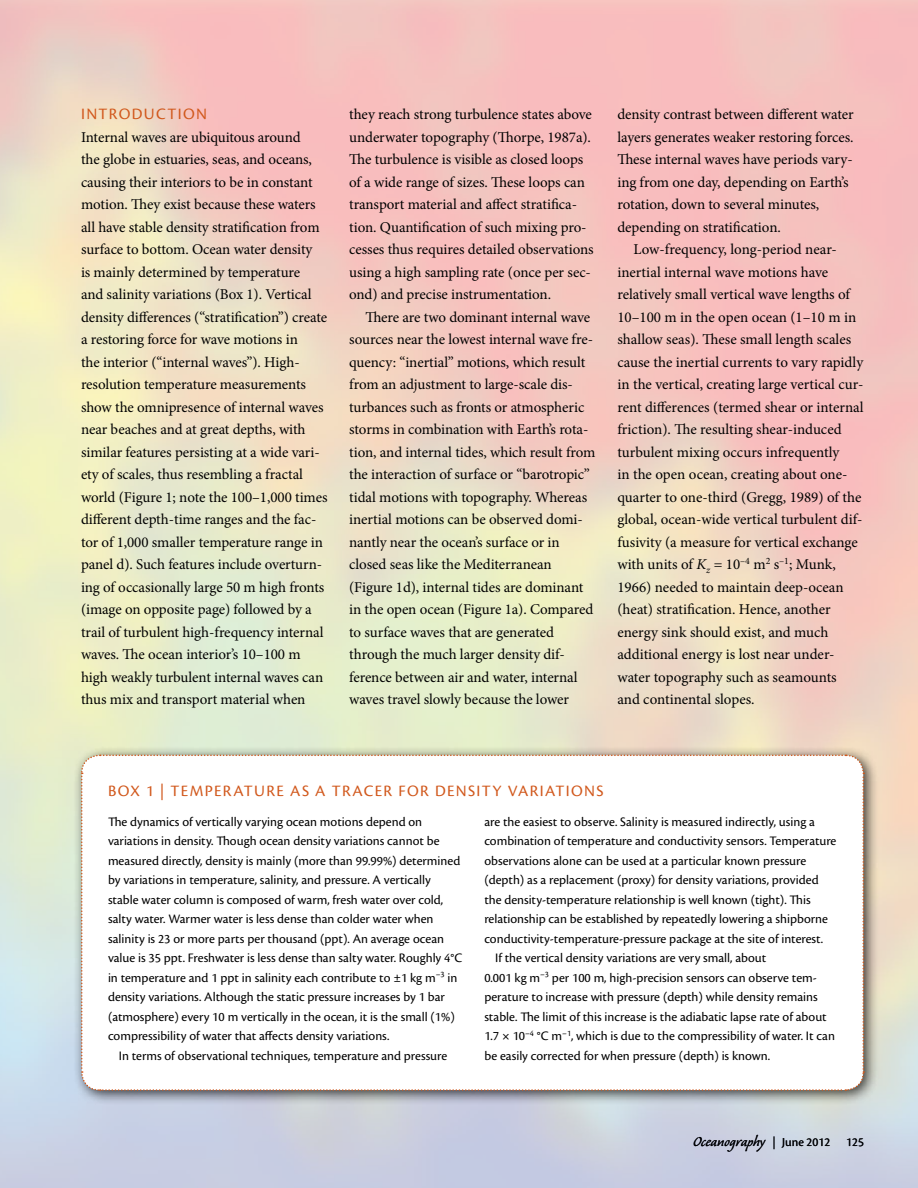
<style>
.page{position:relative;width:918px;height:1188px;background:#fff}
.page>*{position:absolute;margin:0;border:0;box-sizing:border-box;transform-origin:0 0}
.t1{font:18px "Caliban";color:#000}
.t2{font:16.5px "Cronos Pro";letter-spacing:.08em;color:#d1581c}
.t3{font:15px/22.5px "Minion Pro";letter-spacing:-.005em;color:#000}
.t4{font:13.5px/19.5px "Cronos Pro";color:#000}
.t5{font:12.75px "Cronos Pro";color:#000}
.s1{font-style:italic}
.s2{font-family:"Minion Pro";font-size:12.75px}
.s3{font-family:"Cronos Pro";font-size:12.75px}
</style>
<div class="page">
<div style="left:72px;top:745px;width:808px;height:361px;background:#000;opacity:.75"></div>
<svg style="left:80px;top:754px;width:785px;height:338px"></svg>
<p class="t2" style="left:81px;top:105px;width:51px">INTRODUCT</p>
<p class="t2" style="left:178px;top:105px;width:31px">ION</p>
<p class="t3" style="left:81px;top:126px;width:248px">Internal waves are ubiquitous around<br>the globe in estuaries, seas, and oceans, causing their interiors to be in constant motion. They exist because these waters all have stable density stratification from surface to bottom. Ocean water density<br>is mainly determined by temperature<br>and salinity variations (Box 1). Vertical density differences (“stratification”) create a restoring force for wave motions in<br>the interior (“internal waves”). High&shy;resolution temperature measurements show the omnipresence of internal waves near beaches and at great depths, with similar features persisting at a wide vari&shy;ety of scales, thus resembling a fractal world (Figure 1; note the 100–1,000 times different depth-time ranges and the fac&shy;tor of 1,000 smaller temperature range in panel d). Such features include overturn&shy;ing of occasionally large 50 m high fronts (image on opposite page) followed by a trail of turbulent high-frequency internal waves. The ocean interior’s 10–100 m high weakly turbulent internal waves can thus mix and transport material when</p>
<p class="t3" style="left:349px;top:103px;width:246px">they reach strong turbulence states above underwater topography (Thorpe, 1987a).<br>The turbulence is visible as closed loops of a wide range of sizes. These loops can transport material and affect stratifica&shy;tion. Quantification of such mixing pro&shy;cesses thus requires detailed observations using a high sampling rate (once per sec&shy;ond) and precise instrumentation.</p>
<p class="t3" style="left:349px;top:306px;width:248px;text-indent:16px">There are two dominant internal wave sources near the lowest internal wave fre&shy;quency: “inertial” motions, which result from an adjustment to large-scale dis&shy;turbances such as fronts or atmospheric storms in combination with Earth’s rota&shy;tion, and internal tides, which result from the interaction of surface or “barotropic” tidal motions with topography. Whereas inertial motions can be observed domi&shy;nantly near the ocean’s surface or in closed seas like the Mediterranean (Figure 1d), internal tides are dominant in the open ocean (Figure 1a). Compared to surface waves that are generated through the much larger density dif&shy;ference between air and water, internal waves travel slowly because the lower</p>
<p class="t3" style="left:617px;top:103px;width:238px">density contrast between different water layers generates weaker restoring forces.<br>These internal waves have periods vary&shy;ing from one day, depending on Earth’s rotation, down to several minutes, depending on stratification.</p>
<p class="t3" style="left:617px;top:238px;width:248px;text-indent:16px">Low-frequency, long-period near&shy;inertial internal wave motions have relatively small vertical wave lengths of 10–100 m in the open ocean (1–10 m in shallow seas). These small length scales cause the inertial currents to vary rapidly in the vertical, creating large vertical cur&shy;rent differences (termed shear or internal friction). The resulting shear-induced turbulent mixing occurs infrequently<br>in the open ocean, creating about one&shy;quarter to one-third (Gregg, 1989) of the global, ocean-wide vertical turbulent dif&shy;fusivity (a measure for vertical exchange with units of <span class="s1">K</span><sub>z</sub> = 10<sup>–4</sup> m<sup>2</sup> s<sup>–1</sup>; Munk, 1966) needed to maintain deep-ocean (heat) stratification. Hence, another energy sink should exist, and much additional energy is lost near under&shy;water topography such as seamounts<br>and continental slopes.</p>
<p class="t2" style="left:108px;top:781px;width:137px">BOX 1 | TEMPERATU</p>
<p class="t2" style="left:266px;top:781px;width:338px">RE AS A TRACER FOR DENSITY VARIATIONS</p>
<p class="t4" style="left:108px;top:812px;width:355px">The dynamics of vertically varying ocean motions depend on variations in density. Though ocean density variations cannot be measured directly, density is mainly (more than 99.99%) determined by variations in temperature, salinity, and pressure. A vertically stable water column is composed of warm, fresh water over cold, salty water. Warmer water is less dense than colder water when salinity is 23 or more parts per thousand (ppt). An average ocean value is 35 ppt. Freshwater is less dense than salty water. Roughly 4°C in temperature and 1 ppt in salinity each contribute to ±1 kg m<sup>–3</sup> in density variations. Although the static pressure increases by 1 bar (atmosphere) every 10 m vertically in the ocean, it is the small (1%) compressibility of water that affects density variations.</p>
<p class="t4" style="left:119px;top:1046px;width:330px">In terms of observational techniques, temperature and pressure</p>
<p class="t4" style="left:484px;top:812px;width:332px">are the easiest to observe. Salinity is measured indirectly, using a</p>
<p class="t4" style="left:484px;top:831px;width:354px">combination of temperature and conductivity sensors. Temperature</p>
<p class="t4" style="left:484px;top:851px;width:323px">observations alone can be used at a particular known pressure</p>
<p class="t4" style="left:484px;top:870px;width:336px">(depth) as a replacement (proxy) for density variations, provided</p>
<p class="t4" style="left:484px;top:890px;width:328px">the density-temperature relationship is well known (tight). This</p>
<p class="t4" style="left:484px;top:909px;width:345px">relationship can be established by repeatedly lowering a shipborne</p>
<p class="t4" style="left:484px;top:929px;width:340px">conductivity-temperature-pressure package at the site of interest.</p>
<p class="t4" style="left:495px;top:948px;width:273px">If the vertical density variations are very small, about</p>
<p class="t4" style="left:484px;top:968px;width:334px">0.001 kg m<sup>–3</sup> per 100 m, high-precision sensors can observe tem-</p>
<p class="t4" style="left:484px;top:987px;width:335px">perature to increase with pressure (depth) while density remains</p>
<p class="t4" style="left:484px;top:1007px;width:344px">stable. The limit of this increase is the adiabatic lapse rate of about</p>
<p class="t4" style="left:484px;top:1026px;width:352px">1.7 × 10<sup>–4</sup> °C m<sup>–1</sup>, which is due to the compressibility of water. It can</p>
<p class="t4" style="left:484px;top:1046px;width:287px">be easily corrected for when pressure (depth) is known.</p>
<p class="t1" style="left:693px;top:1132px;width:139px">Oceanography <span class="s2">|</span> <span class="s3">June 2012</span></p>
<p class="t5" style="left:846px;top:1134px;width:19px">125</p>
</div>
